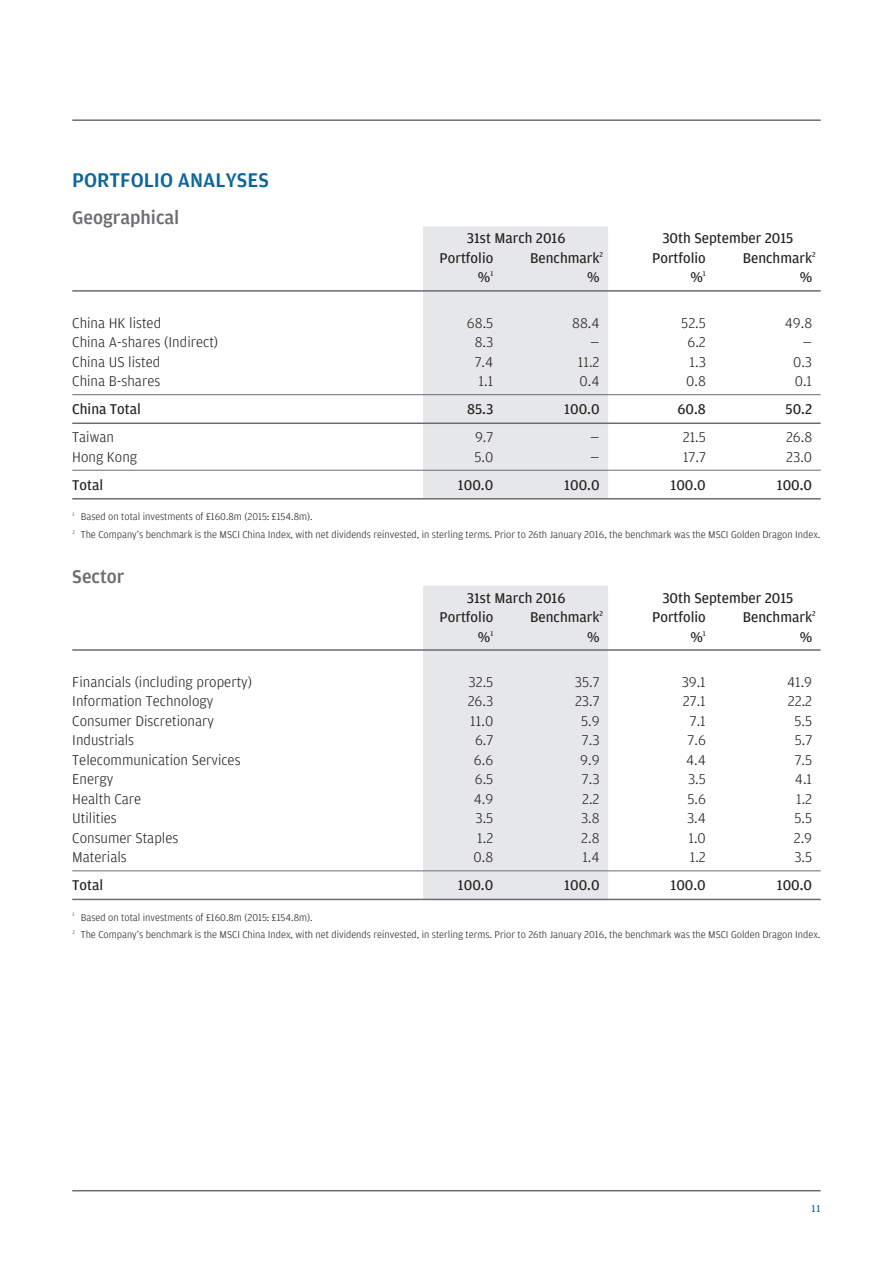
<style>
.page{position:relative;width:893px;height:1263px;background:#fff}
.page>*{position:absolute;margin:0;border:0;box-sizing:border-box;transform-origin:0 0}
.t1{font:500 21px "Amplitude";color:#0a659b}
.t2{font:500 19.5px "Amplitude";color:#6c6d70}
.t3{font:300 15px "Amplitude";color:#231f20}
.t4{font:15px "Amplitude";color:#231f20}
.t5{font:300 10.5px/17.7px "Amplitude";color:#231f20}
.t6{font:10.5px "Amplitude";color:#0a659b}
</style>
<div class="page">
<hr style="left:72px;top:1190px;width:749px;height:1px;background:#6c6d70">
<hr style="left:72px;top:119px;width:749px;height:2px;background:#6c6d70">
<div style="left:423px;top:226px;width:185px;height:272px;background:#e6e7e9"></div>
<hr style="left:72px;top:290px;width:749px;height:2px;background:#6c6d70">
<hr style="left:72px;top:394px;width:749px;height:1px;background:#6c6d70">
<hr style="left:72px;top:422px;width:749px;height:2px;background:#6c6d70">
<hr style="left:72px;top:470px;width:749px;height:1px;background:#6c6d70">
<hr style="left:72px;top:498px;width:749px;height:1px;background:#6c6d70">
<div style="left:423px;top:586px;width:185px;height:314px;background:#e6e7e9"></div>
<hr style="left:72px;top:649px;width:749px;height:2px;background:#6c6d70">
<hr style="left:72px;top:870px;width:749px;height:1px;background:#6c6d70">
<hr style="left:72px;top:899px;width:749px;height:1px;background:#6c6d70">
<h1 class="t1" style="left:72px;top:167px;width:198px">PORTFOLIO ANALYSES</h1>
<h2 class="t2" style="left:72px;top:206px;width:109px">Geographical</h2>
<p class="t4" style="left:467px;top:229px;width:100px">31st March 2016</p>
<p class="t4" style="left:662px;top:229px;width:133px">30th September 2015</p>
<p class="t4" style="left:440px;top:249px;width:55px">Portfolio</p>
<p class="t4" style="left:530px;top:249px;width:74px">Benchmark<sup>2</sup></p>
<p class="t4" style="left:652px;top:249px;width:55px">Portfolio</p>
<p class="t4" style="left:743px;top:249px;width:74px">Benchmark<sup>2</sup></p>
<p class="t4" style="left:478px;top:268px;width:17px">%<sup>1</sup></p>
<p class="t4" style="left:587px;top:268px;width:14px">%</p>
<p class="t4" style="left:690px;top:268px;width:17px">%<sup>1</sup></p>
<p class="t4" style="left:800px;top:268px;width:14px">%</p>
<p class="t3" style="left:72px;top:314px;width:90px">China HK listed</p>
<p class="t3" style="left:467px;top:314px;width:28px">68.5</p>
<p class="t3" style="left:572px;top:314px;width:29px">88.4</p>
<p class="t3" style="left:681px;top:314px;width:26px">52.5</p>
<p class="t3" style="left:785px;top:314px;width:29px">49.8</p>
<p class="t3" style="left:72px;top:333px;width:147px">China A-shares (Indirect)</p>
<p class="t3" style="left:475px;top:333px;width:20px">8.3</p>
<p class="t3" style="left:590px;top:333px;width:11px">—</p>
<p class="t3" style="left:687px;top:333px;width:20px">6.2</p>
<p class="t3" style="left:803px;top:333px;width:11px">—</p>
<p class="t3" style="left:72px;top:353px;width:90px">China US listed</p>
<p class="t3" style="left:475px;top:353px;width:20px">7.4</p>
<p class="t3" style="left:578px;top:353px;width:23px">11.2</p>
<p class="t3" style="left:690px;top:353px;width:18px">1.3</p>
<p class="t3" style="left:793px;top:353px;width:21px">0.3</p>
<p class="t3" style="left:72px;top:372px;width:90px">China B-shares</p>
<p class="t3" style="left:479px;top:372px;width:16px">1.1</p>
<p class="t3" style="left:580px;top:372px;width:21px">0.4</p>
<p class="t3" style="left:686px;top:372px;width:21px">0.8</p>
<p class="t3" style="left:795px;top:372px;width:19px">0.1</p>
<p class="t4" style="left:72px;top:400px;width:70px">China Total</p>
<p class="t4" style="left:467px;top:400px;width:28px">85.3</p>
<p class="t4" style="left:564px;top:400px;width:37px">100.0</p>
<p class="t4" style="left:677px;top:400px;width:30px">60.8</p>
<p class="t4" style="left:786px;top:400px;width:28px">50.2</p>
<p class="t3" style="left:72px;top:428px;width:43px">Taiwan</p>
<p class="t3" style="left:475px;top:428px;width:20px">9.7</p>
<p class="t3" style="left:590px;top:428px;width:11px">—</p>
<p class="t3" style="left:683px;top:428px;width:25px">21.5</p>
<p class="t3" style="left:786px;top:428px;width:28px">26.8</p>
<p class="t3" style="left:72px;top:448px;width:66px">Hong Kong</p>
<p class="t3" style="left:474px;top:448px;width:20px">5.0</p>
<p class="t3" style="left:590px;top:448px;width:11px">—</p>
<p class="t3" style="left:683px;top:448px;width:24px">17.7</p>
<p class="t3" style="left:786px;top:448px;width:27px">23.0</p>
<p class="t4" style="left:72px;top:476px;width:32px">Total</p>
<p class="t4" style="left:458px;top:476px;width:37px">100.0</p>
<p class="t4" style="left:564px;top:476px;width:37px">100.0</p>
<p class="t4" style="left:671px;top:476px;width:37px">100.0</p>
<p class="t4" style="left:777px;top:476px;width:37px">100.0</p>
<p class="t5" style="left:72px;top:508px;width:749px"><sup>1</sup> Based on total investments of £160.8m (2015: £154.8m).<br><sup>2</sup> The Company’s benchmark is the MSCI China Index, with net dividends reinvested, in sterling terms. Prior to 26th January 2016, the benchmark was the MSCI Golden Dragon Index.</p>
<h2 class="t2" style="left:72px;top:565px;width:54px">Sector</h2>
<p class="t4" style="left:467px;top:589px;width:100px">31st March 2016</p>
<p class="t4" style="left:662px;top:589px;width:133px">30th September 2015</p>
<p class="t4" style="left:440px;top:608px;width:55px">Portfolio</p>
<p class="t4" style="left:530px;top:608px;width:74px">Benchmark<sup>2</sup></p>
<p class="t4" style="left:652px;top:608px;width:55px">Portfolio</p>
<p class="t4" style="left:743px;top:608px;width:74px">Benchmark<sup>2</sup></p>
<p class="t4" style="left:478px;top:628px;width:17px">%<sup>1</sup></p>
<p class="t4" style="left:587px;top:628px;width:14px">%</p>
<p class="t4" style="left:690px;top:628px;width:17px">%<sup>1</sup></p>
<p class="t4" style="left:800px;top:628px;width:14px">%</p>
<p class="t3" style="left:72px;top:673px;width:181px">Financials (including property)</p>
<p class="t3" style="left:469px;top:673px;width:26px">32.5</p>
<p class="t3" style="left:575px;top:673px;width:26px">35.7</p>
<p class="t3" style="left:682px;top:673px;width:26px">39.1</p>
<p class="t3" style="left:787px;top:673px;width:27px">41.9</p>
<p class="t3" style="left:72px;top:692px;width:143px">Information Technology</p>
<p class="t3" style="left:468px;top:692px;width:27px">26.3</p>
<p class="t3" style="left:575px;top:692px;width:26px">23.7</p>
<p class="t3" style="left:683px;top:692px;width:24px">27.1</p>
<p class="t3" style="left:788px;top:692px;width:26px">22.2</p>
<p class="t3" style="left:72px;top:712px;width:143px">Consumer Discretionary</p>
<p class="t3" style="left:470px;top:712px;width:24px">11.0</p>
<p class="t3" style="left:581px;top:712px;width:20px">5.9</p>
<p class="t3" style="left:690px;top:712px;width:17px">7.1</p>
<p class="t3" style="left:794px;top:712px;width:19px">5.5</p>
<p class="t3" style="left:72px;top:731px;width:63px">Industrials</p>
<p class="t3" style="left:475px;top:731px;width:20px">6.7</p>
<p class="t3" style="left:582px;top:731px;width:19px">7.3</p>
<p class="t3" style="left:688px;top:731px;width:20px">7.6</p>
<p class="t3" style="left:795px;top:731px;width:19px">5.7</p>
<p class="t3" style="left:72px;top:751px;width:170px">Telecommunication Services</p>
<p class="t3" style="left:474px;top:751px;width:21px">6.6</p>
<p class="t3" style="left:580px;top:751px;width:21px">9.9</p>
<p class="t3" style="left:686px;top:751px;width:21px">4.4</p>
<p class="t3" style="left:795px;top:751px;width:19px">7.5</p>
<p class="t3" style="left:72px;top:770px;width:43px">Energy</p>
<p class="t3" style="left:475px;top:770px;width:20px">6.5</p>
<p class="t3" style="left:582px;top:770px;width:19px">7.3</p>
<p class="t3" style="left:688px;top:770px;width:19px">3.5</p>
<p class="t3" style="left:795px;top:770px;width:19px">4.1</p>
<p class="t3" style="left:72px;top:790px;width:71px">Health Care</p>
<p class="t3" style="left:474px;top:790px;width:21px">4.9</p>
<p class="t3" style="left:582px;top:790px;width:19px">2.2</p>
<p class="t3" style="left:687px;top:790px;width:20px">5.6</p>
<p class="t3" style="left:796px;top:790px;width:18px">1.2</p>
<p class="t3" style="left:72px;top:809px;width:46px">Utilities</p>
<p class="t3" style="left:475px;top:809px;width:19px">3.5</p>
<p class="t3" style="left:581px;top:809px;width:20px">3.8</p>
<p class="t3" style="left:687px;top:809px;width:20px">3.4</p>
<p class="t3" style="left:794px;top:809px;width:19px">5.5</p>
<p class="t3" style="left:72px;top:829px;width:108px">Consumer Staples</p>
<p class="t3" style="left:477px;top:829px;width:18px">1.2</p>
<p class="t3" style="left:581px;top:829px;width:20px">2.8</p>
<p class="t3" style="left:688px;top:829px;width:19px">1.0</p>
<p class="t3" style="left:794px;top:829px;width:20px">2.9</p>
<p class="t3" style="left:72px;top:848px;width:56px">Materials</p>
<p class="t3" style="left:474px;top:848px;width:21px">0.8</p>
<p class="t3" style="left:582px;top:848px;width:19px">1.4</p>
<p class="t3" style="left:690px;top:848px;width:18px">1.2</p>
<p class="t3" style="left:794px;top:848px;width:19px">3.5</p>
<p class="t4" style="left:72px;top:876px;width:32px">Total</p>
<p class="t4" style="left:458px;top:876px;width:37px">100.0</p>
<p class="t4" style="left:564px;top:876px;width:37px">100.0</p>
<p class="t4" style="left:671px;top:876px;width:37px">100.0</p>
<p class="t4" style="left:777px;top:876px;width:37px">100.0</p>
<p class="t5" style="left:72px;top:908px;width:749px"><sup>1</sup> Based on total investments of £160.8m (2015: £154.8m).<br><sup>2</sup> The Company’s benchmark is the MSCI China Index, with net dividends reinvested, in sterling terms. Prior to 26th January 2016, the benchmark was the MSCI Golden Dragon Index.</p>
<p class="t6" style="left:811px;top:1202px;width:11px">11</p>
</div>
